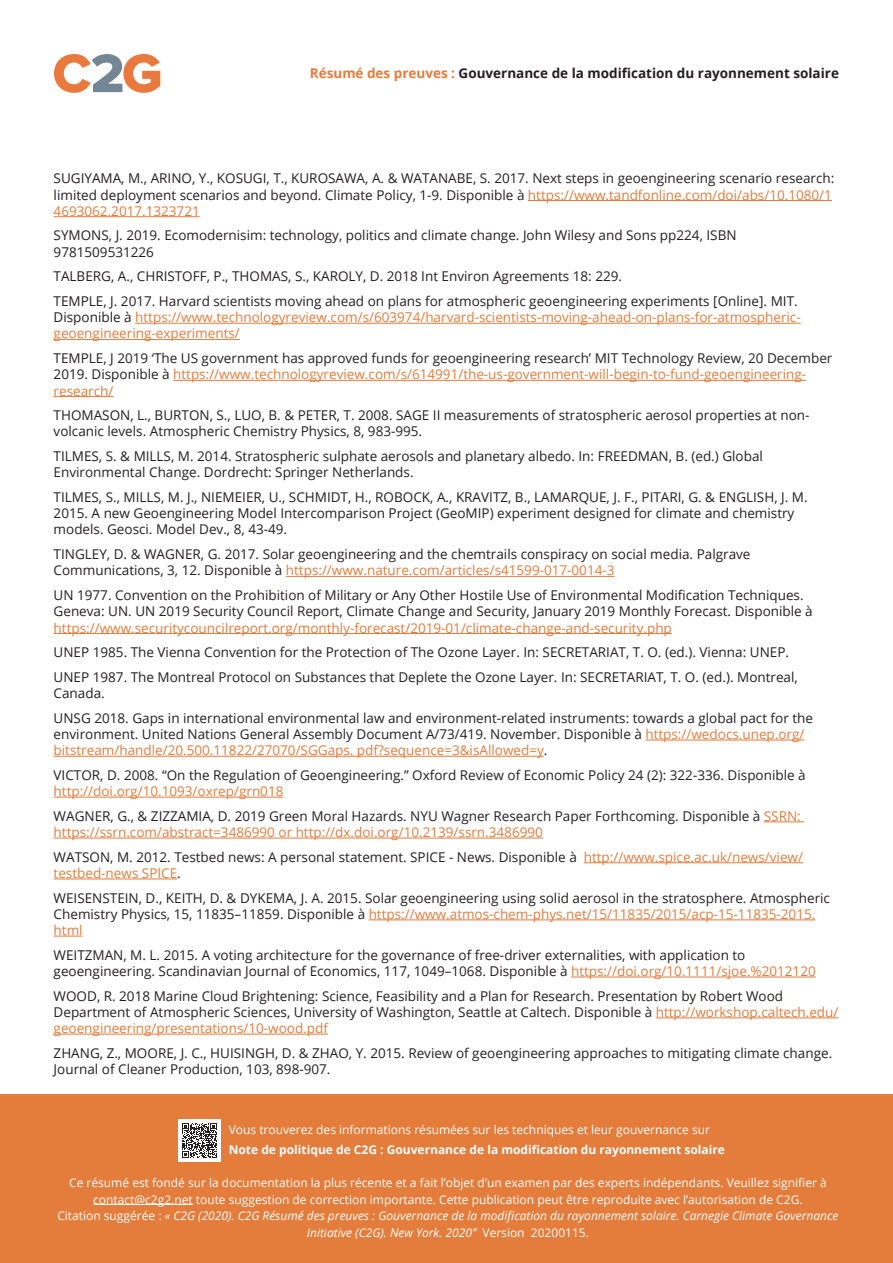
<style>
.page{position:relative;width:893px;height:1263px;background:#fff}
.page>*{position:absolute;margin:0;border:0;box-sizing:border-box;transform-origin:0 0}
.t1{font:13.5px/16.2px "Open Sans";color:#231f20}
.t2{font:13.5px/16.2px "Open Sans";color:#e47c3b}
.t3{font:700 13.5px "Open Sans";color:#231f20}
.t4{font:12px/16.5px "Open Sans";color:#fff;text-align:center}
.t5{font:italic 12px/16.5px "Open Sans";color:#fff;text-align:center}
.t6{font:700 12px "Open Sans";color:#fff}
.s1{color:#e47c3b}
.s2{color:#231f20}
.s3{font-style:normal}
</style>
<div class="page">
<svg style="left:54px;top:54px;width:106px;height:39px"></svg>
<div style="left:1px;top:1094px;width:892px;height:169px;background:#e47c3b"></div>
<hr style="left:93px;top:1204px;width:100px;height:1px;background:#fff">
<hr style="left:528px;top:200px;width:304px;height:1px;background:#e47c3b">
<hr style="left:54px;top:216px;width:146px;height:1px;background:#e47c3b">
<hr style="left:135px;top:323px;width:666px;height:1px;background:#e47c3b">
<hr style="left:54px;top:339px;width:186px;height:1px;background:#e47c3b">
<hr style="left:173px;top:380px;width:633px;height:1px;background:#e47c3b">
<hr style="left:54px;top:396px;width:59px;height:1px;background:#e47c3b">
<hr style="left:286px;top:576px;width:328px;height:1px;background:#e47c3b">
<hr style="left:54px;top:633px;width:618px;height:1px;background:#e47c3b">
<hr style="left:645px;top:740px;width:159px;height:1px;background:#e47c3b">
<hr style="left:54px;top:756px;width:490px;height:1px;background:#e47c3b">
<hr style="left:54px;top:797px;width:229px;height:1px;background:#e47c3b">
<hr style="left:764px;top:821px;width:40px;height:1px;background:#e47c3b">
<hr style="left:54px;top:838px;width:489px;height:1px;background:#e47c3b">
<hr style="left:584px;top:862px;width:219px;height:1px;background:#e47c3b">
<hr style="left:54px;top:879px;width:123px;height:1px;background:#e47c3b">
<hr style="left:369px;top:919px;width:446px;height:1px;background:#e47c3b">
<svg style="left:54px;top:936px;width:29px;height:1px"></svg>
<hr style="left:571px;top:977px;width:245px;height:1px;background:#e47c3b">
<hr style="left:656px;top:1017px;width:182px;height:1px;background:#e47c3b">
<hr style="left:54px;top:1034px;width:274px;height:1px;background:#e47c3b">
<div style="left:178px;top:1119px;width:43px;height:42px;background:#fff"></div>
<svg style="left:182px;top:1123px;width:35px;height:35px"></svg>
<p class="t3" style="left:310px;top:63px;width:531px"><span class="s1">Résumé des preuves :</span> Gouvernance de la modification du rayonnement solaire</p>
<p class="t1" style="left:54px;top:170px;width:782px">SUGIYAMA, M., ARINO, Y., KOSUGI, T., KUROSAWA, A. &amp; WATANABE, S. 2017. Next steps in geoengineering scenario research: limited deployment scenarios and beyond. Climate Policy, 1-9. Disponible à <span class="s1">https://www.tandfonline.com/doi/abs/10.1080/1<br>4693062.2017.1323721</span></p>
<p class="t1" style="left:54px;top:227px;width:684px">SYMONS, J. 2019. Ecomodernisim: technology, politics and climate change. John Wilesy and Sons pp224, ISBN<br>9781509531226</p>
<p class="t1" style="left:54px;top:268px;width:570px">TALBERG, A., CHRISTOFF, P., THOMAS, S., KAROLY, D. 2018 Int Environ Agreements 18: 229.</p>
<p class="t2" style="left:54px;top:293px;width:749px"><span class="s2">TEMPLE, J. 2017. Harvard scientists moving ahead on plans for atmospheric geoengineering experiments [Online]. MIT.<br>Disponible à</span> https://www.technologyreview.com/s/603974/harvard-scientists-moving-ahead-on-plans-for-atmospheric&shy;geoengineering-experiments/</p>
<p class="t1" style="left:54px;top:350px;width:780px">TEMPLE, J 2019 ‘The US government has approved funds for geoengineering research’ MIT Technology Review, 20 December<br>2019. Disponible à <span class="s1">https://www.technologyreview.com/s/614991/the-us-government-will-begin-to-fund-geoengineering&shy;research/</span></p>
<p class="t1" style="left:54px;top:407px;width:757px">THOMASON, L., BURTON, S., LUO, B. &amp; PETER, T. 2008. SAGE II measurements of stratospheric aerosol properties at non&shy;volcanic levels. Atmospheric Chemistry Physics, 8, 983-995.</p>
<p class="t1" style="left:54px;top:448px;width:711px">TILMES, S. &amp; MILLS, M. 2014. Stratospheric sulphate aerosols and planetary albedo. In: FREEDMAN, B. (ed.) Global<br>Environmental Change. Dordrecht: Springer Netherlands.</p>
<p class="t1" style="left:54px;top:489px;width:755px">TILMES, S., MILLS, M. J., NIEMEIER, U., SCHMIDT, H., ROBOCK, A., KRAVITZ, B., LAMARQUE, J. F., PITARI, G. &amp; ENGLISH, J. M.<br>2015. A new Geoengineering Model Intercomparison Project (GeoMIP) experiment designed for climate and chemistry models. Geosci. Model Dev., 8, 43-49.</p>
<p class="t1" style="left:54px;top:546px;width:698px">TINGLEY, D. &amp; WAGNER, G. 2017. Solar geoengineering and the chemtrails conspiracy on social media. Palgrave<br>Communications, 3, 12. Disponible à <span class="s1">https://www.nature.com/articles/s41599-017-0014-3</span></p>
<p class="t1" style="left:54px;top:587px;width:761px">UN 1977. Convention on the Prohibition of Military or Any Other Hostile Use of Environmental Modification Techniques.<br>Geneva: UN. UN 2019 Security Council Report, Climate Change and Security, January 2019 Monthly Forecast. Disponible à <span class="s1">https://www.securitycouncilreport.org/monthly-forecast/2019-01/climate-change-and-security.php</span></p>
<p class="t1" style="left:54px;top:644px;width:737px">UNEP 1985. The Vienna Convention for the Protection of The Ozone Layer. In: SECRETARIAT, T. O. (ed.). Vienna: UNEP.</p>
<p class="t1" style="left:54px;top:668px;width:746px">UNEP 1987. The Montreal Protocol on Substances that Deplete the Ozone Layer. In: SECRETARIAT, T. O. (ed.). Montreal,<br>Canada.</p>
<p class="t1" style="left:54px;top:709px;width:761px">UNSG 2018. Gaps in international environmental law and environment-related instruments: towards a global pact for the environment. United Nations General Assembly Document A/73/419. November. Disponible à <span class="s1">https://wedocs.unep.org/ bitstream/handle/20.500.11822/27070/SGGaps. pdf?sequence=3&amp;isAllowed=y</span>.</p>
<p class="t1" style="left:54px;top:766px;width:754px">VICTOR, D. 2008. “On the Regulation of Geoengineering.” Oxford Review of Economic Policy 24 (2): 322-336. Disponible à <span class="s1">http://doi.org/10.1093/oxrep/grn018</span></p>
<p class="t1" style="left:54px;top:807px;width:749px">WAGNER, G., &amp; ZIZZAMIA, D. 2019 Green Moral Hazards. NYU Wagner Research Paper Forthcoming. Disponible à <span class="s1">SSRN: https://ssrn.com/abstract=3486990 or http://dx.doi.org/10.2139/ssrn.3486990</span></p>
<p class="t1" style="left:54px;top:848px;width:751px">WATSON, M. 2012. Testbed news: A personal statement. SPICE - News. Disponible à <span class="s1">http://www.spice.ac.uk/news/view/ testbed-news SPICE</span>.</p>
<p class="t1" style="left:54px;top:889px;width:778px">WEISENSTEIN, D., KEITH, D. &amp; DYKEMA, J. A. 2015. Solar geoengineering using solid aerosol in the stratosphere. Atmospheric<br>Chemistry Physics, 15, 11835–11859. Disponible à <span class="s1">https://www.atmos-chem-phys.net/15/11835/2015/acp-15-11835-2015. html</span></p>
<p class="t1" style="left:54px;top:946px;width:764px">WEITZMAN, M. L. 2015. A voting architecture for the governance of free-driver externalities, with application to geoengineering. Scandinavian Journal of Economics, 117, 1049–1068. Disponible à <span class="s1">https://doi.org/10.1111/sjoe.%2012120</span></p>
<p class="t1" style="left:54px;top:987px;width:786px">WOOD, R. 2018 Marine Cloud Brightening: Science, Feasibility and a Plan for Research. Presentation by Robert Wood<br>Department of Atmospheric Sciences, University of Washington, Seattle at Caltech. Disponible à <span class="s1">http://workshop.caltech.edu/ geoengineering/presentations/10-wood.pdf</span></p>
<p class="t1" style="left:54px;top:1044px;width:780px">ZHANG, Z., MOORE, J. C., HUISINGH, D. &amp; ZHAO, Y. 2015. Review of geoengineering approaches to mitigating climate change.<br>Journal of Cleaner Production, 103, 898-907.</p>
<p class="t4" style="left:229px;top:1121px;width:483px">Vous trouverez des informations résumées sur les techniques et leur gouvernance sur</p>
<p class="t6" style="left:229px;top:1141px;width:498px">Note de politique de C2G : Gouvernance de la modification du rayonnement solaire</p>
<p class="t4" style="left:69px;top:1174px;width:759px">Ce résumé est fondé sur la documentation la plus récente et a fait l’objet d’un examen par des experts indépendants. Veuillez signifier à contact@c2g2.net toute suggestion de correction importante. Cette publication peut être reproduite avec l’autorisation de C2G.</p>
<p class="t5" style="left:57px;top:1207px;width:783px"><span class="s3">Citation suggérée :</span> « C2G (2020). C2G Résumé des preuves : Gouvernance de la modification du rayonnement solaire. Carnegie Climate Governance<br>Initiative (C2G). New York. 2020” <span class="s3">Version 20200115.</span></p>
</div>
